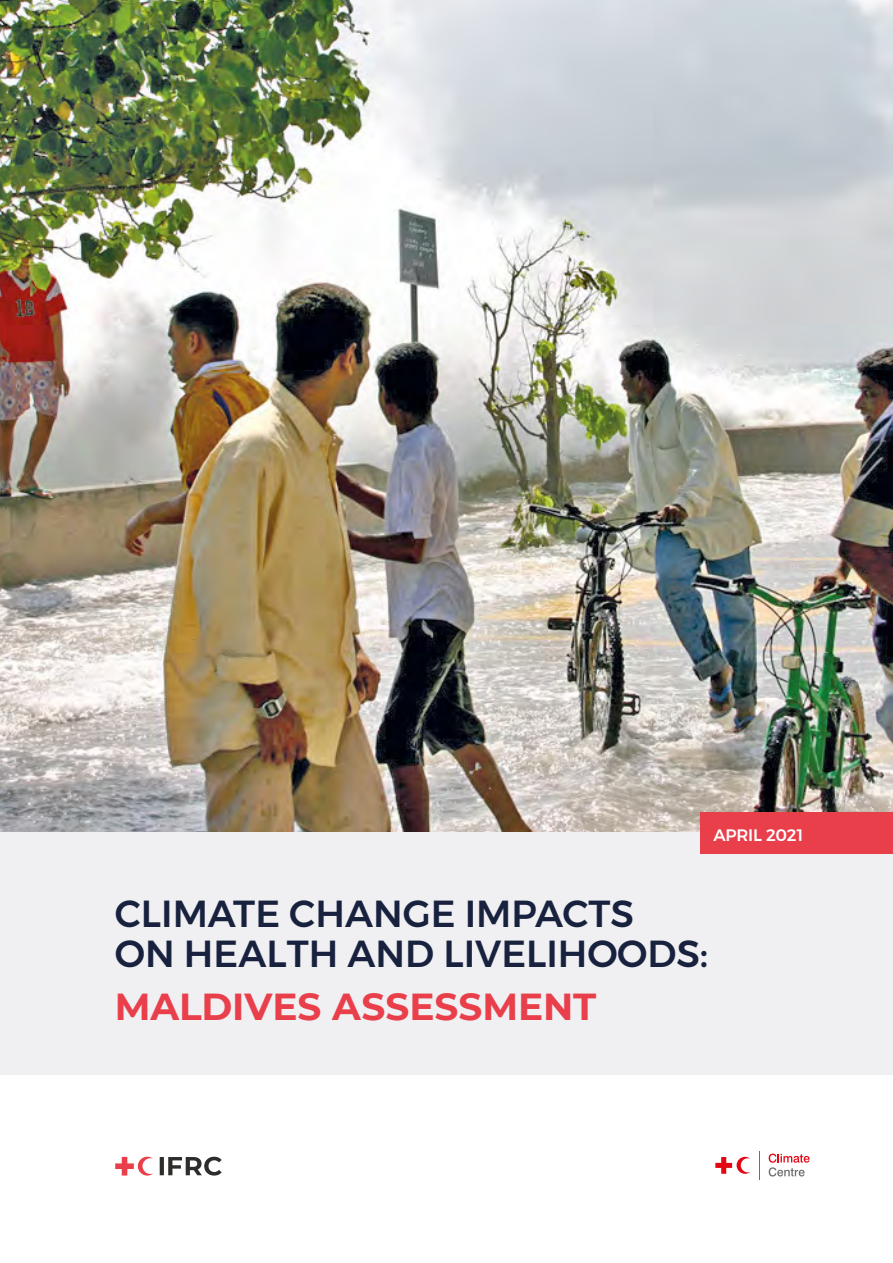
<style>
.page{position:relative;width:893px;height:1263px;background:#fff}
.page>*{position:absolute;margin:0;border:0;box-sizing:border-box;transform-origin:0 0}
.big_BLUE_montserrat{font:500 37.5px/40.5px "Montserrat";color:#18223e}
.big_BLUE_montserrat-2{font:700 37.5px "Montserrat";color:#e83f4b}
.t1{font:500 16.5px "Montserrat";letter-spacing:-.01em;color:#fff}
</style>
<div class="page">
<img style="left:0;top:0;width:893px;height:833px">
<div style="left:0;top:833px;width:893px;height:242px;background:#f0f0f3"></div>
<svg style="left:115px;top:1157px;width:38px;height:18px"></svg>
<svg style="left:160px;top:1157px;width:62px;height:18px"></svg>
<svg style="left:715px;top:1151px;width:95px;height:29px"></svg>
<div style="left:701px;top:812px;width:192px;height:41px;background:#e83f4b"></div>
<p class="t1" style="left:713px;top:822px;width:91px">APRIL 2021</p>
<p class="big_BLUE_montserrat" style="left:115px;top:893px;width:595px">CLIMATE CHANGE IMPACTS<br>ON HEALTH AND LIVELIHOODS:</p>
<p class="big_BLUE_montserrat-2" style="left:115px;top:980px;width:483px">MALDIVES ASSESSMENT</p>
</div>
